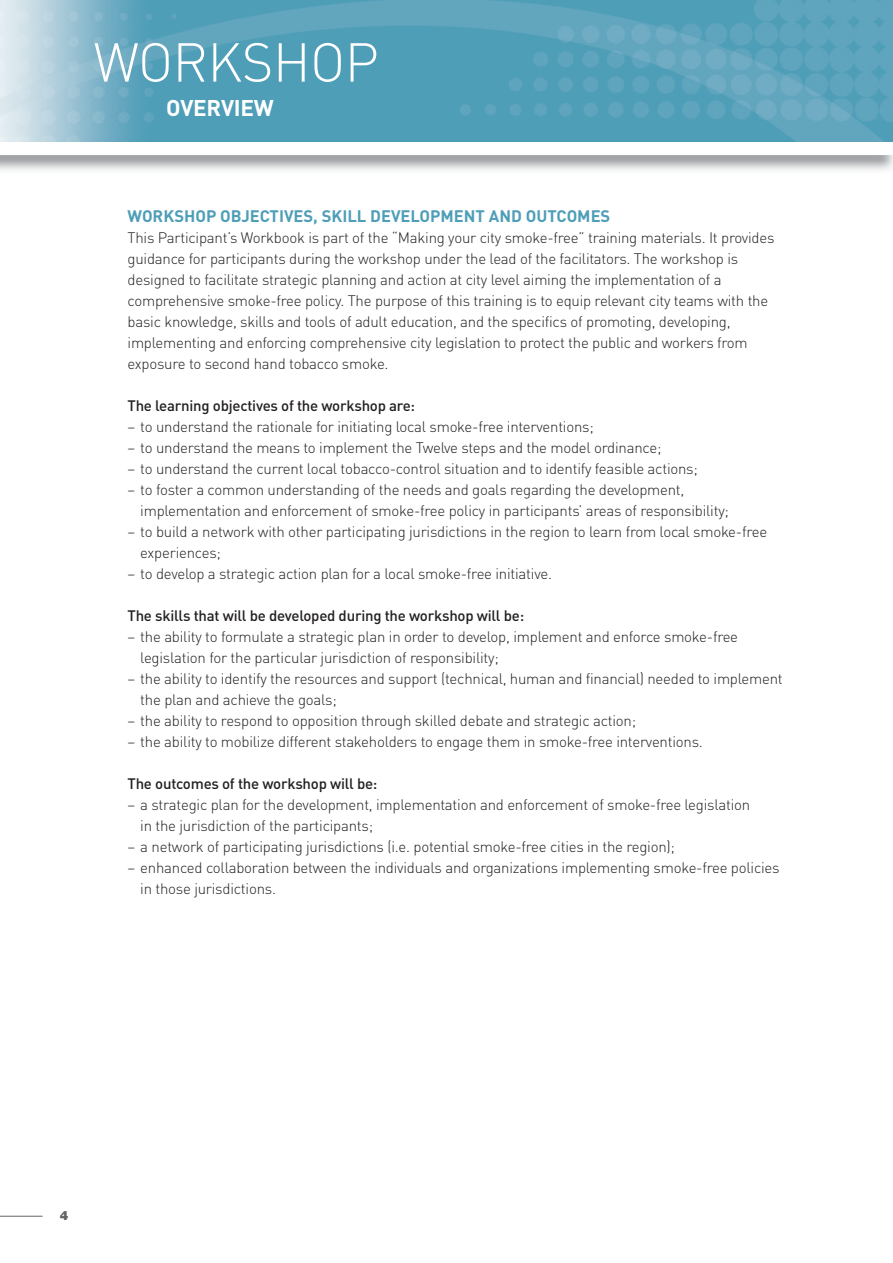
<style>
.page{position:relative;width:893px;height:1263px;background:#fff}
.page>*{position:absolute;margin:0;border:0;box-sizing:border-box;transform-origin:0 0}
.t1{font:300 54px "DIN";letter-spacing:-.01em;color:#fff}
.t2{font:700 22.5px "DIN";letter-spacing:-.01em;color:#fff}
.t3{font:700 16.5px "DIN";color:#4e9eb8}
.t4{font:300 15px/21px "DIN";letter-spacing:-.015em;color:#231f20}
.t5{font:500 15px "DIN";letter-spacing:-.015em;color:#231f20}
.t6{font:900 12.75px "Helvetica Neue";color:#636466}
</style>
<div class="page">
<hr style="left:0;top:1216px;width:43px;height:1px;background:#636466">
<img style="left:0;top:0;width:893px;height:137px">
<img style="left:0;top:137px;width:893px;height:5px">
<h1 class="t1" style="left:94px;top:43px;width:287px">WORKSHOP</h1>
<h2 class="t2" style="left:166px;top:100px;width:109px">OVERVIEW</h2>
<p class="t3" style="left:128px;top:210px;width:484px">WORKSHOP OBJECTIVES, SKILL DEVELOPMENT AND OUTCOMES</p>
<p class="t4" style="left:128px;top:229px;width:648px">This Participant’s Workbook is part of the “Making your city smoke-free” training materials. It provides guidance for participants during the workshop under the lead of the facilitators. The workshop is designed to facilitate strategic planning and action at city level aiming the implementation of a comprehensive smoke-free policy. The purpose of this training is to equip relevant city teams with the basic knowledge, skills and tools of adult education, and the specifics of promoting, developing, implementing and enforcing comprehensive city legislation to protect the public and workers from exposure to second hand tobacco smoke.</p>
<p class="t5" style="left:128px;top:400px;width:289px">The learning objectives of the workshop are:</p>
<p class="t4" style="left:128px;top:418px;width:468px">− to understand the rationale for initiating local smoke-free interventions;</p>
<p class="t4" style="left:128px;top:439px;width:535px">− to understand the means to implement the Twelve steps and the model ordinance;</p>
<p class="t4" style="left:128px;top:460px;width:572px">− to understand the current local tobacco-control situation and to identify feasible actions;</p>
<p class="t4" style="left:128px;top:481px;width:558px">− to foster a common understanding of the needs and goals regarding the development,</p>
<p class="t4" style="left:140px;top:502px;width:590px">implementation and enforcement of smoke-free policy in participants’ areas of responsibility;</p>
<p class="t4" style="left:128px;top:523px;width:641px">− to build a network with other participating jurisdictions in the region to learn from local smoke-free</p>
<p class="t4" style="left:140px;top:544px;width:82px">experiences;</p>
<p class="t4" style="left:128px;top:565px;width:426px">− to develop a strategic action plan for a local smoke-free initiative.</p>
<p class="t5" style="left:128px;top:610px;width:398px">The skills that will be developed during the workshop will be:</p>
<p class="t4" style="left:128px;top:628px;width:612px">− the ability to formulate a strategic plan in order to develop, implement and enforce smoke-free</p>
<p class="t4" style="left:140px;top:649px;width:360px">legislation for the particular jurisdiction of responsibility;</p>
<p class="t4" style="left:128px;top:670px;width:657px">− the ability to identify the resources and support (technical, human and financial) needed to implement</p>
<p class="t4" style="left:140px;top:691px;width:198px">the plan and achieve the goals;</p>
<p class="t4" style="left:128px;top:712px;width:510px">− the ability to respond to opposition through skilled debate and strategic action;</p>
<p class="t4" style="left:128px;top:733px;width:577px">− the ability to mobilize different stakeholders to engage them in smoke-free interventions.</p>
<p class="t5" style="left:128px;top:778px;width:251px">The outcomes of the workshop will be:</p>
<p class="t4" style="left:128px;top:796px;width:624px">− a strategic plan for the development, implementation and enforcement of smoke-free legislation</p>
<p class="t4" style="left:140px;top:817px;width:234px">in the jurisdiction of the participants;</p>
<p class="t4" style="left:128px;top:838px;width:549px">− a network of participating jurisdictions (i.e. potential smoke-free cities in the region);</p>
<p class="t4" style="left:128px;top:859px;width:654px">− enhanced collaboration between the individuals and organizations implementing smoke-free policies</p>
<p class="t4" style="left:140px;top:880px;width:137px">in those jurisdictions.</p>
<p class="t6" style="left:60px;top:1210px;width:10px">4</p>
</div>
